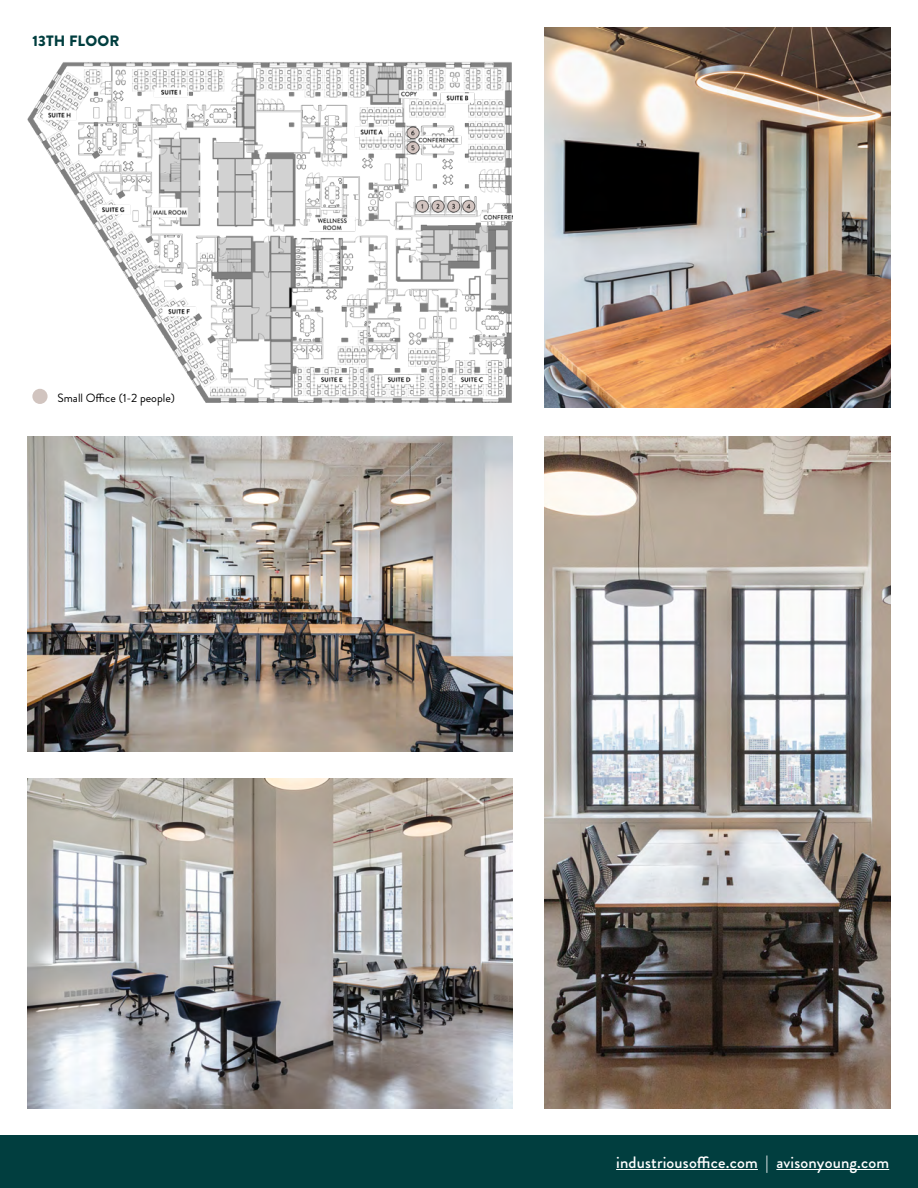
<style>
.page{position:relative;width:918px;height:1188px;background:#fff}
.page>*{position:absolute;margin:0;border:0;box-sizing:border-box;transform-origin:0 0}
.t1{font:500 16.5px "Brandon Grotesque";letter-spacing:.01em;color:#fff}
.t2{font:900 15px "Brandon Grotesque";letter-spacing:.01em;color:#013e3f}
.t3{font:12px "Brandon Grotesque";color:#000}
</style>
<div class="page">
<div style="left:0;top:1135px;width:918px;height:53px;background:#013e3f"></div>
<hr style="left:616px;top:1169px;width:142px;height:1px;background:#fff">
<hr style="left:776px;top:1169px;width:113px;height:1px;background:#fff">
<img style="left:27px;top:778px;width:485px;height:330px">
<img style="left:27px;top:437px;width:485px;height:314px">
<img style="left:544px;top:27px;width:347px;height:381px">
<img style="left:27px;top:62px;width:485px;height:340px">
<div style="left:32px;top:389px;width:16px;height:15px;background:#d1c4bf;border-radius:50%"></div>
<img style="left:544px;top:437px;width:347px;height:671px">
<p class="t2" style="left:32px;top:30px;width:89px">13TH FLOOR</p>
<p class="t3" style="left:58px;top:390px;width:119px">Small Office (1-2 people)</p>
<p class="t1" style="left:616px;top:1151px;width:275px">industriousoffice.com | avisonyoung.com</p>
</div>
